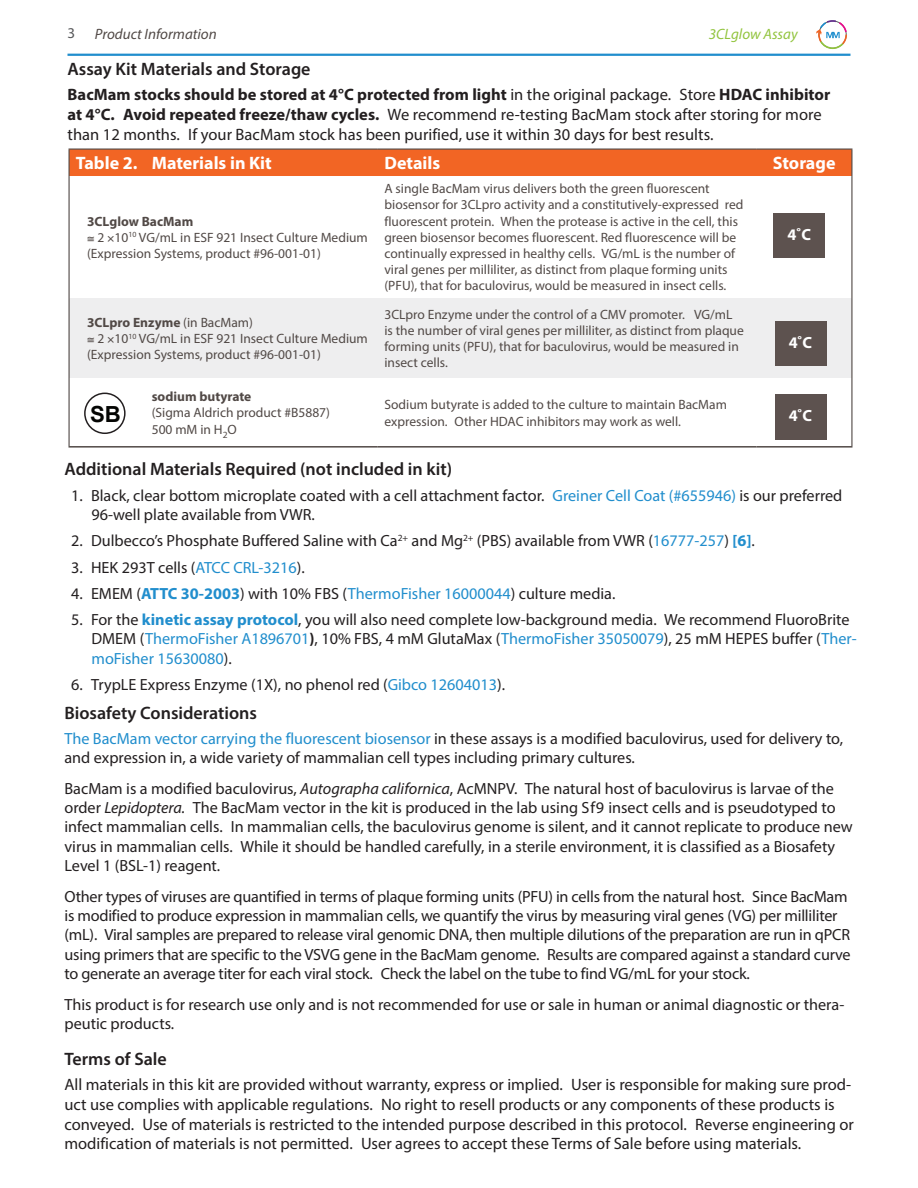
<style>
.page{position:relative;width:918px;height:1188px;background:#fff}
.page>*{position:absolute;margin:0;border:0;box-sizing:border-box;transform-origin:0 0}
.t1{font:700 22.2px "Arial";color:#040503}
.t2{font:600 18px "Myriad Pro";color:#231f20}
.t3{font:700 18px "Myriad Pro";color:#fff}
.t4{font:16.5px/19.8px "Myriad Pro";color:#231f20}
.t5{font:16.2px/19.5px "Myriad Pro";color:#231f20}
.t6{font:700 16.2px "Myriad Pro";color:#fff}
.t7{font:italic 15px "Myriad Pro";color:#514946}
.t8{font:italic 15px "Myriad Pro";color:#92c43e}
.t9{font:15px "Myriad Pro";color:#57585a}
.t10{font:13.5px/16.2px "Myriad Pro";color:#514946}
.t11{font:700 13.5px "Myriad Pro";color:#514946}
.s1{font-weight:700}
.s2{color:#218ecd}
.s3{font-weight:700;color:#218ecd}
.s4{font-style:italic}
</style>
<div class="page">
<hr style="left:68px;top:54px;width:782px;height:2px;background:#218ecd">
<svg style="left:816px;top:20px;width:31px;height:29px"></svg>
<div style="left:70px;top:298px;width:781px;height:80px;background:#eeeeef"></div>
<hr style="left:378px;top:148px;width:378px;height:2px;background:#514946">
<hr style="left:851px;top:176px;width:1px;height:122px;background:#514946">
<hr style="left:851px;top:298px;width:1px;height:80px;background:#514946">
<hr style="left:756px;top:148px;width:96px;height:2px;background:#514946">
<hr style="left:69px;top:148px;width:76px;height:2px;background:#514946">
<div style="left:69px;top:149px;width:783px;height:27px;background:#f26524"></div>
<hr style="left:145px;top:148px;width:233px;height:2px;background:#514946">
<hr style="left:69px;top:176px;width:1px;height:122px;background:#514946">
<hr style="left:69px;top:298px;width:1px;height:80px;background:#514946">
<hr style="left:69px;top:378px;width:1px;height:68px;background:#514946">
<hr style="left:851px;top:378px;width:1px;height:68px;background:#514946">
<hr style="left:69px;top:446px;width:76px;height:2px;background:#514946">
<hr style="left:145px;top:446px;width:233px;height:2px;background:#514946">
<hr style="left:378px;top:446px;width:378px;height:2px;background:#514946">
<hr style="left:756px;top:446px;width:96px;height:2px;background:#514946">
<div style="left:774px;top:213px;width:51px;height:45px;background:#5d524f"></div>
<div style="left:84px;top:393px;width:42px;height:41px;border:2px solid #231f20;border-radius:50%"></div>
<div style="left:775px;top:321px;width:51px;height:45px;background:#5d524f"></div>
<div style="left:775px;top:394px;width:51px;height:46px;background:#5d524f"></div>
<svg style="left:108px;top:337px;width:6px;height:6px"></svg>
<p class="t9" style="left:68px;top:24px;width:9px">3</p>
<p class="t7" style="left:95px;top:25px;width:123px">Product Information</p>
<p class="t8" style="left:709px;top:25px;width:90px">3CLglow Assay</p>
<p class="t2" style="left:68px;top:58px;width:245px">Assay Kit Materials and Storage</p>
<p class="t4" style="left:68px;top:85px;width:764px"><span class="s1">BacMam stocks should be stored at 4°C protected from light</span> in the original package. Store <span class="s1">HDAC inhibitor at 4°C. Avoid repeated freeze/thaw cycles.</span> We recommend re-testing BacMam stock after storing for more than 12 months. If your BacMam stock has been purified, use it within 30 days for best results.</p>
<p class="t3" style="left:76px;top:152px;width:197px">Table 2. Materials in Kit</p>
<p class="t3" style="left:384px;top:152px;width:57px">Details</p>
<p class="t3" style="left:773px;top:152px;width:64px">Storage</p>
<p class="t10" style="left:87px;top:213px;width:282px"><span class="s1">3CLglow BacMam<br></span>≅ 2 10<sup>10</sup> VG/mL in ESF 921 Insect Culture Medium (Expression Systems, product #96-001-01)</p>
<p class="t10" style="left:384px;top:180px;width:360px">A single BacMam virus delivers both the green fluorescent biosensor for 3CLpro activity and a constitutively-expressed red fluorescent protein. When the protease is active in the cell, this green biosensor becomes fluorescent. Red fluorescence will be continually expressed in healthy cells. VG/mL is the number of viral genes per milliliter, as distinct from plaque forming units (PFU), that for baculovirus, would be measured in insect cells.</p>
<p class="t10" style="left:87px;top:314px;width:282px"><span class="s1">3CLpro Enzyme</span> (in BacMam)<br>≅ 2 10<sup>10</sup> VG/mL in ESF 921 Insect Culture Medium (Expression Systems, product #96-001-01)</p>
<p class="t10" style="left:384px;top:306px;width:361px">3CLpro Enzyme under the control of a CMV promoter. VG/mL is the number of viral genes per milliliter, as distinct from plaque forming units (PFU), that for baculovirus, would be measured in insect cells.</p>
<p class="t11" style="left:152px;top:388px;width:101px">sodium butyrate</p>
<p class="t10" style="left:152px;top:405px;width:180px">(Sigma Aldrich product #B5887)<br>500 mM in H<sub>2</sub>O</p>
<p class="t10" style="left:384px;top:397px;width:344px">Sodium butyrate is added to the culture to maintain BacMam expression. Other HDAC inhibitors may work as well.</p>
<h1 class="t1" style="left:90px;top:400px;width:32px">SB</h1>
<p class="t6" style="left:788px;top:224px;width:25px">4˚C</p>
<p class="t6" style="left:789px;top:332px;width:25px">4˚C</p>
<p class="t6" style="left:789px;top:405px;width:25px">4˚C</p>
<p class="t2" style="left:64px;top:457px;width:389px">Additional Materials Required (not included in kit)</p>
<p class="t5" style="left:92px;top:485px;width:752px;text-indent:-20px">1. Black, clear bottom microplate coated with a cell attachment factor. <span class="s2">Greiner Cell Coat (#655946)</span> is our preferred<br>96-well plate available from VWR.</p>
<p class="t5" style="left:71px;top:531px;width:685px">2. Dulbecco’s Phosphate Buffered Saline with Ca<sup>2+</sup> and Mg<sup>2+</sup> (PBS) available from VWR (<span class="s2">16777-257</span>) <span class="s3">[6]</span>.</p>
<p class="t5" style="left:71px;top:557px;width:235px">3. HEK 293T cells (<span class="s2">ATCC CRL-3216</span>).</p>
<p class="t5" style="left:71px;top:583px;width:546px">4. EMEM (<span class="s3">ATTC 30-2003</span>) with 10% FBS (<span class="s2">ThermoFisher 16000044</span>) culture media.</p>
<p class="t5" style="left:91px;top:609px;width:767px;text-indent:-20px">5. For the <span class="s3">kinetic assay protocol</span>, you will also need complete low-background media. We recommend FluoroBrite<br>DMEM (<span class="s2">ThermoFisher A1896701</span><span class="s1">)</span>, 10% FBS, 4 mM GlutaMax (<span class="s2">ThermoFisher 35050079</span>), 25 mM HEPES buffer (<span class="s2">Ther&shy;moFisher 15630080</span>).</p>
<p class="t5" style="left:71px;top:675px;width:435px">6. TrypLE Express Enzyme (1X), no phenol red (<span class="s2">Gibco 12604013</span>).</p>
<p class="t2" style="left:64px;top:702px;width:194px">Biosafety Considerations</p>
<p class="t5" style="left:64px;top:728px;width:780px"><span class="s2">The BacMam vector carrying the fluorescent biosensor</span> in these assays is a modified baculovirus, used for delivery to, and expression in, a wide variety of mammalian cell types including primary cultures.</p>
<p class="t5" style="left:64px;top:778px;width:790px">BacMam is a modified baculovirus, <span class="s4">Autographa californica</span>, AcMNPV. The natural host of baculovirus is larvae of the order <span class="s4">Lepidoptera.</span> The BacMam vector in the kit is produced in the lab using Sf9 insect cells and is pseudotyped to infect mammalian cells. In mammalian cells, the baculovirus genome is silent, and it cannot replicate to produce new virus in mammalian cells. While it should be handled carefully, in a sterile environment, it is classified as a Biosafety Level 1 (BSL-1) reagent.</p>
<p class="t5" style="left:64px;top:886px;width:788px">Other types of viruses are quantified in terms of plaque forming units (PFU) in cells from the natural host. Since BacMam is modified to produce expression in mammalian cells, we quantify the virus by measuring viral genes (VG) per milliliter (mL). Viral samples are prepared to release viral genomic DNA, then multiple dilutions of the preparation are run in qPCR using primers that are specific to the VSVG gene in the BacMam genome. Results are compared against a standard curve to generate an average titer for each viral stock. Check the label on the tube to find VG/mL for your stock.</p>
<p class="t5" style="left:64px;top:994px;width:781px">This product is for research use only and is not recommended for use or sale in human or animal diagnostic or thera&shy;peutic products.</p>
<p class="t2" style="left:64px;top:1047px;width:104px">Terms of Sale</p>
<p class="t4" style="left:64px;top:1074px;width:791px">All materials in this kit are provided without warranty, express or implied. User is responsible for making sure prod&shy;uct use complies with applicable regulations. No right to resell products or any components of these products is conveyed. Use of materials is restricted to the intended purpose described in this protocol. Reverse engineering or modification of materials is not permitted. User agrees to accept these Terms of Sale before using materials.</p>
</div>
